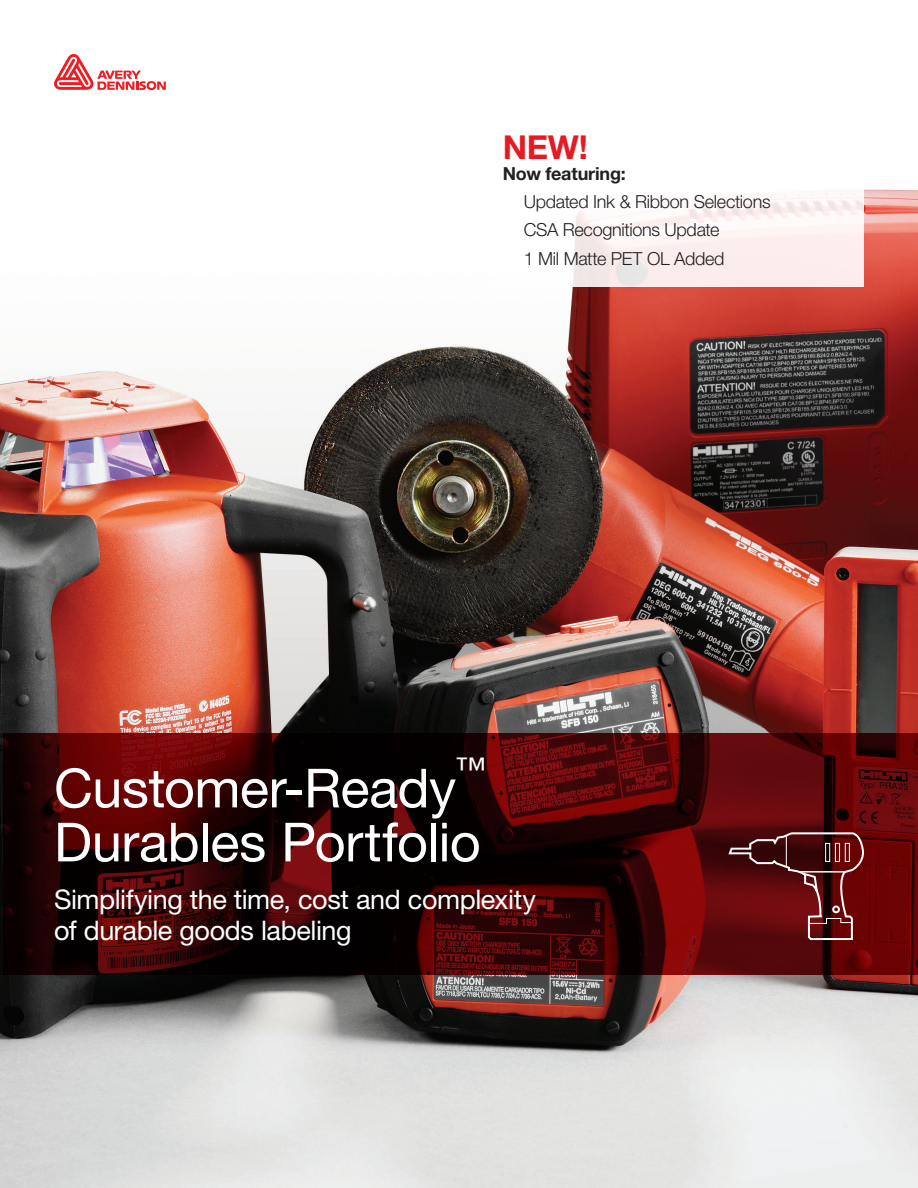
<style>
.page{position:relative;width:918px;height:1188px;background:#fff}
.page>*{position:absolute;margin:0;border:0;box-sizing:border-box;transform-origin:0 0}
.t1{font:54px "Helvetica Neue LT Std";letter-spacing:-.01em;color:#fff}
.t2{font:700 33px "Helvetica Neue LT Std";color:#e51a23}
.t3{font:31.5px "Helvetica Neue LT Std";color:#fff}
.t4{font:27px "Helvetica Neue LT Std";letter-spacing:-.015em;color:#fff}
.t5{font:300 18px "Helvetica Neue LT Std";letter-spacing:-.015em;color:#231f20}
.t6{font:700 18px "Helvetica Neue LT Std";letter-spacing:-.01em;color:#231f20}
</style>
<div class="page">
<img style="left:0;top:90px;width:918px;height:1098px">
<svg style="left:54px;top:54px;width:112px;height:36px"></svg>
<svg style="left:491px;top:123px;width:373px;height:164px"></svg>
<svg style="left:0;top:733px;width:918px;height:242px;background:#370405"></svg>
<svg style="left:728px;top:832px;width:136px;height:108px;background:#651c1f"></svg>
<p class="t2" style="left:503px;top:126px;width:87px">NEW!</p>
<p class="t6" style="left:503px;top:163px;width:125px">Now featuring:</p>
<p class="t5" style="left:524px;top:191px;width:248px">Updated Ink &amp; Ribbon Selections</p>
<p class="t5" style="left:524px;top:219px;width:197px">CSA Recognitions Update</p>
<p class="t5" style="left:524px;top:247px;width:202px">1 Mil Matte PET OL Added</p>
<p class="t3" style="left:455px;top:750px;width:33px">™</p>
<p class="t1" style="left:54px;top:756px;width:404px">Customer-Ready</p>
<p class="t1" style="left:54px;top:810px;width:428px">Durables Portfolio</p>
<p class="t4" style="left:54px;top:883px;width:483px">Simplifying the time, cost and complexity</p>
<p class="t4" style="left:54px;top:914px;width:299px">of durable goods labeling</p>
</div>
